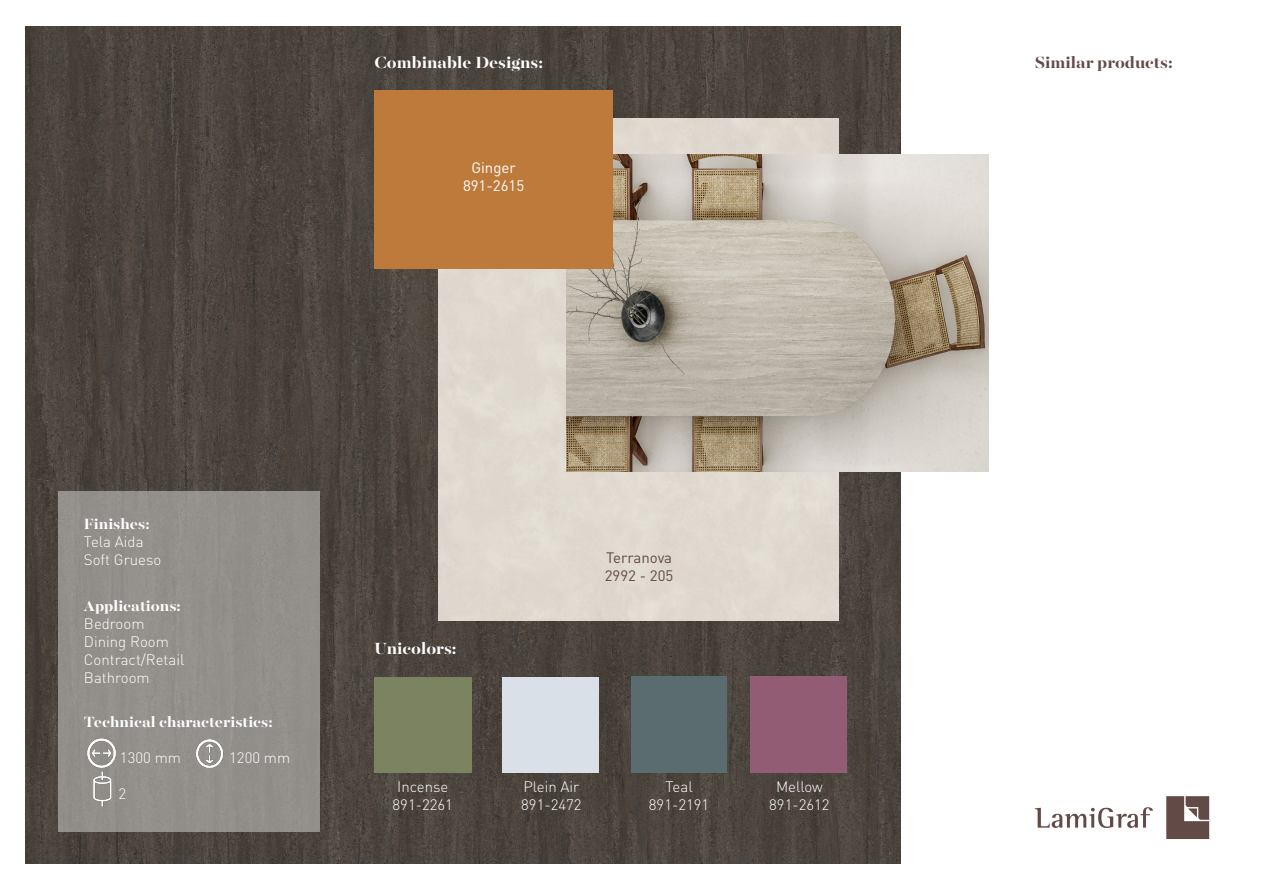
<style>
.page{position:relative;width:1263px;height:893px;background:#fff}
.page>*{position:absolute;margin:0;border:0;box-sizing:border-box;transform-origin:0 0}
.t1{font:700 18px "Majesti Banner";color:#fff}
.t2{font:700 18px "Majesti Banner";color:#624a46}
.t3{font:700 16.5px "Majesti Banner";color:#fff}
.t4{font:300 15px "DIN Pro";color:#fff}
.t5{font:15px "DIN Pro";color:#624a46}
.t6{font:15px "DIN Pro";color:#fff}
</style>
<div class="page">
<img style="left:26px;top:27px;width:875px;height:836px">
<div style="left:58px;top:491px;width:262px;height:341px;background:#928f8b"></div>
<div style="left:438px;top:118px;width:400px;height:502px;background:#dfdad0"></div>
<div style="left:503px;top:677px;width:95px;height:95px;background:#dae0e8"></div>
<div style="left:631px;top:677px;width:95px;height:95px;background:#5b6c71"></div>
<div style="left:751px;top:677px;width:95px;height:95px;background:#935c75"></div>
<div style="left:375px;top:677px;width:96px;height:95px;background:#7b8360"></div>
<svg style="left:1035px;top:807px;width:118px;height:21px"></svg>
<svg style="left:1166px;top:796px;width:43px;height:43px;background:#745e5b"></svg>
<img style="left:566px;top:155px;width:423px;height:317px">
<div style="left:375px;top:90px;width:238px;height:179px;background:#bd7a3b"></div>
<img style="left:87px;top:738px;width:29px;height:30px">
<img style="left:196px;top:739px;width:28px;height:29px">
<img style="left:93px;top:772px;width:19px;height:35px">
<p class="t1" style="left:375px;top:50px;width:170px">Combinable Designs:</p>
<p class="t2" style="left:1035px;top:50px;width:140px">Similar products:</p>
<p class="t6" style="left:471px;top:158px;width:46px">Ginger</p>
<p class="t6" style="left:463px;top:176px;width:63px">891-2615</p>
<p class="t3" style="left:84px;top:513px;width:67px">Finishes:</p>
<p class="t4" style="left:84px;top:532px;width:61px">Tela Aida</p>
<p class="t4" style="left:84px;top:550px;width:79px">Soft Grueso</p>
<p class="t3" style="left:84px;top:595px;width:98px">Applications:</p>
<p class="t4" style="left:84px;top:613px;width:62px">Bedroom</p>
<p class="t4" style="left:84px;top:631px;width:87px">Dining Room</p>
<p class="t4" style="left:84px;top:649px;width:102px">Contract/Retail</p>
<p class="t4" style="left:84px;top:667px;width:67px">Bathroom</p>
<p class="t3" style="left:84px;top:711px;width:190px">Technical characteristics:</p>
<p class="t4" style="left:120px;top:747px;width:63px">1300 mm</p>
<p class="t4" style="left:229px;top:747px;width:63px">1200 mm</p>
<p class="t4" style="left:118px;top:783px;width:9px">2</p>
<p class="t1" style="left:375px;top:636px;width:84px">Unicolors:</p>
<p class="t4" style="left:397px;top:776px;width:53px">Incense</p>
<p class="t4" style="left:393px;top:794px;width:62px">891-2261</p>
<p class="t5" style="left:606px;top:547px;width:68px">Terranova</p>
<p class="t5" style="left:605px;top:565px;width:70px">2992 - 205</p>
<p class="t4" style="left:523px;top:776px;width:57px">Plein Air</p>
<p class="t4" style="left:521px;top:794px;width:62px">891-2472</p>
<p class="t4" style="left:665px;top:776px;width:29px">Teal</p>
<p class="t4" style="left:649px;top:794px;width:62px">891-2191</p>
<p class="t4" style="left:776px;top:776px;width:48px">Mellow</p>
<p class="t4" style="left:769px;top:794px;width:62px">891-2612</p>
</div>
